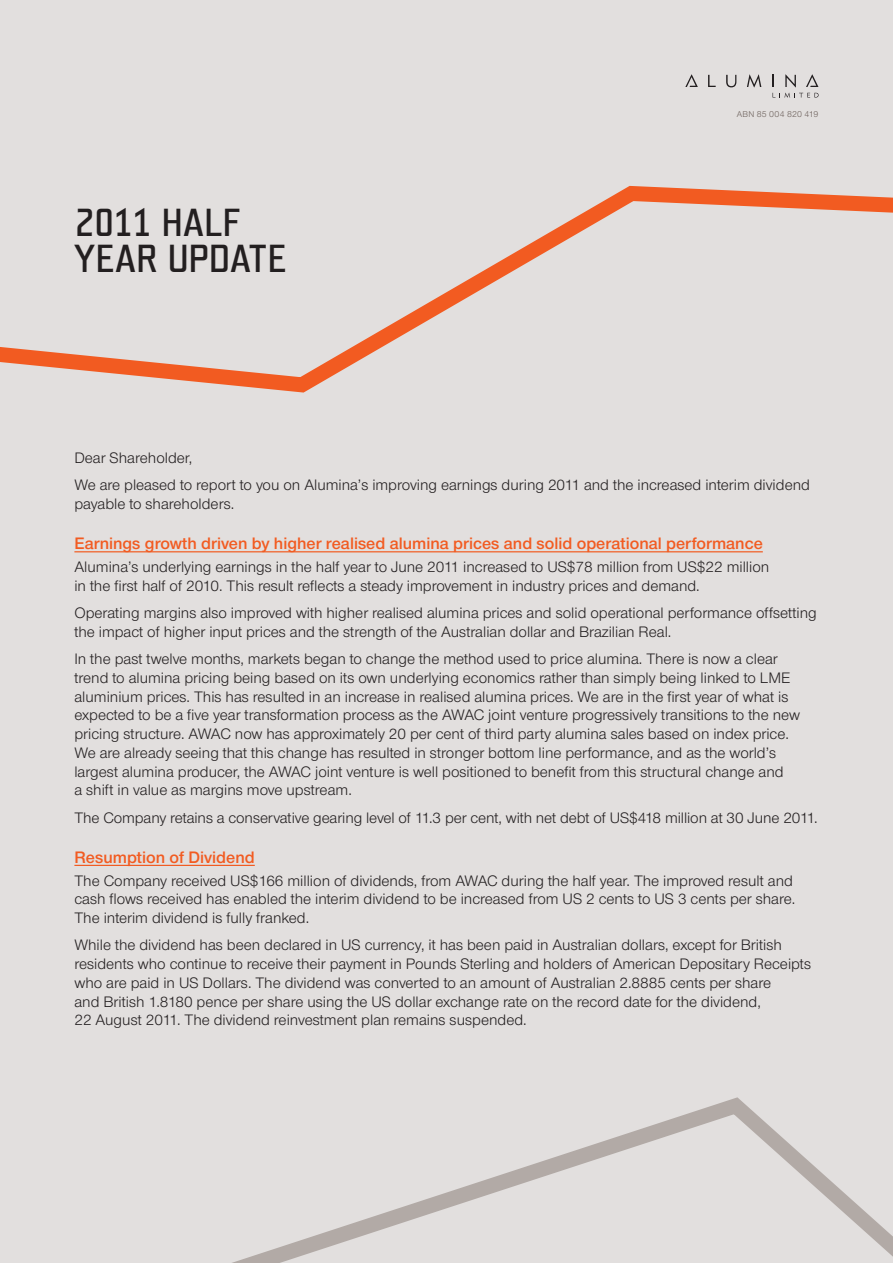
<style>
.page{position:relative;width:893px;height:1263px;background:#e2dfde}
.page>*{position:absolute;margin:0;border:0;box-sizing:border-box;transform-origin:0 0}
.Head_1__A{font:39px/36px "Teuton 24 Pro";letter-spacing:.01em;color:#231f20}
.Subhead{font:600 17.25px "Nimbus Sans Novus T";color:#f25b21}
.Main_Text{font:15.75px/18.8px "Nimbus Sans Novus T";color:#231f20}
.t1{font:9px "Nimbus Sans Novus T";letter-spacing:.02em;color:#6c605b}
.s1{font-size:8.7px}
</style>
<div class="page">
<svg style="left:772px;top:93px;width:47px;height:5px"></svg>
<svg style="left:708px;top:75px;width:8px;height:12px"></svg>
<svg style="left:726px;top:75px;width:10px;height:12px"></svg>
<svg style="left:747px;top:74px;width:14px;height:13px"></svg>
<svg style="left:772px;top:75px;width:2px;height:12px"></svg>
<svg style="left:785px;top:74px;width:11px;height:13px"></svg>
<svg style="left:685px;top:74px;width:13px;height:13px"></svg>
<svg style="left:806px;top:74px;width:12px;height:13px"></svg>
<hr style="left:74px;top:551px;width:689px;height:1px;background:#f25b21">
<hr style="left:74px;top:865px;width:181px;height:1px;background:#f25b21">
<svg style="left:0;top:185px;width:893px;height:208px"></svg>
<svg style="left:232px;top:1097px;width:661px;height:166px"></svg>
<p class="Head_1__A" style="left:74px;top:206px;width:213px">2011 HALF<br>YEAR UPDATE</p>
<p class="t1" style="left:737px;top:109px;width:83px"><span class="s1">ABN</span> 85 004 820 419</p>
<p class="Main_Text" style="left:74px;top:448px;width:120px">Dear Shareholder,</p>
<p class="Main_Text" style="left:74px;top:475px;width:737px">We are pleased to report to you on Alumina’s improving earnings during 2011 and the increased interim dividend payable to shareholders.</p>
<p class="Subhead" style="left:74px;top:533px;width:690px">Earnings growth driven by higher realised alumina prices and solid operational performance</p>
<p class="Main_Text" style="left:74px;top:557px;width:696px">Alumina’s underlying earnings in the half year to June 2011 increased to US$78 million from US$22 million in the first half of 2010. This result reflects a steady improvement in industry prices and demand.</p>
<p class="Main_Text" style="left:74px;top:603px;width:744px">Operating margins also improved with higher realised alumina prices and solid operational performance offsetting the impact of higher input prices and the strength of the Australian dollar and Brazilian Real.</p>
<p class="Main_Text" style="left:74px;top:649px;width:727px">In the past twelve months, markets began to change the method used to price alumina. There is now a clear trend to alumina pricing being based on its own underlying economics rather than simply being linked to LME aluminium prices. This has resulted in an increase in realised alumina prices. We are in the first year of what is expected to be a five year transformation process as the AWAC joint venture progressively transitions to the new pricing structure. AWAC now has approximately 20 per cent of third party alumina sales based on index price.<br>We are already seeing that this change has resulted in stronger bottom line performance, and as the world’s largest alumina producer, the AWAC joint venture is well positioned to benefit from this structural change and<br>a shift in value as margins move upstream.</p>
<p class="Main_Text" style="left:74px;top:808px;width:745px">The Company retains a conservative gearing level of 11.3 per cent, with net debt of US$418 million at 30 June 2011.</p>
<p class="Subhead" style="left:74px;top:847px;width:182px">Resumption of Dividend</p>
<p class="Main_Text" style="left:74px;top:871px;width:722px">The Company received US$166 million of dividends, from AWAC during the half year. The improved result and cash flows received has enabled the interim dividend to be increased from US 2 cents to US 3 cents per share.<br>The interim dividend is fully franked.</p>
<p class="Main_Text" style="left:74px;top:935px;width:738px">While the dividend has been declared in US currency, it has been paid in Australian dollars, except for British residents who continue to receive their payment in Pounds Sterling and holders of American Depositary Receipts who are paid in US Dollars. The dividend was converted to an amount of Australian 2.8885 cents per share<br>and British 1.8180 pence per share using the US dollar exchange rate on the record date for the dividend,<br>22 August 2011. The dividend reinvestment plan remains suspended.</p>
</div>
